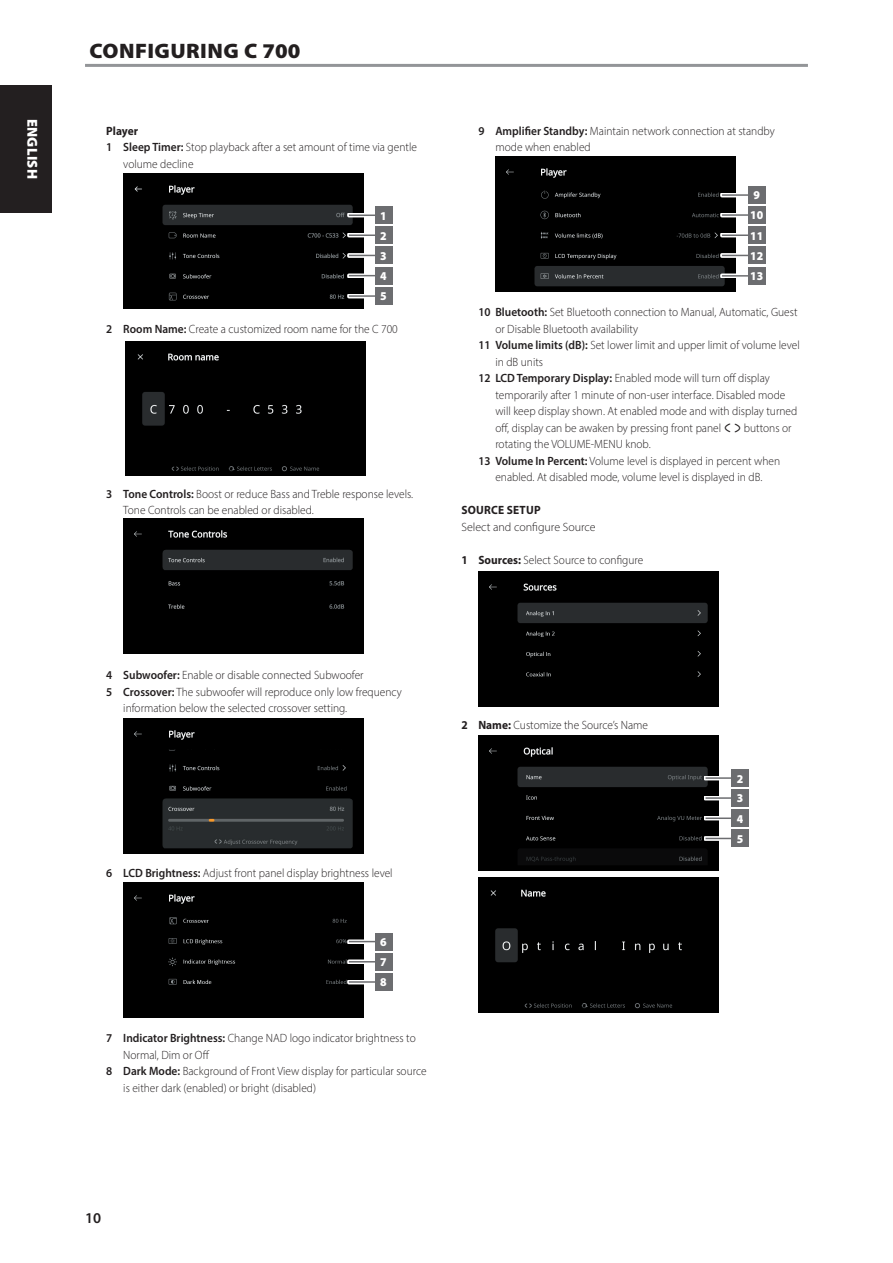
<style>
.page{position:relative;width:893px;height:1263px;background:#fff}
.page>*{position:absolute;margin:0;border:0;box-sizing:border-box;transform-origin:0 0}
.Body_copy_-_header{font:900 21px "Myriad Pro";letter-spacing:.02em;color:#231f20;scale:1.05 1}
.Misc_-_page_number{font:600 15px "Myriad Pro";color:#231f20}
.t1{font:900 14.4px "Myriad Pro";letter-spacing:.02em;color:#fff}
.Body_copy_-_indent_2{font:300 12px/16.5px "Myriad Pro";color:#231f20;scale:.95 1}
.Body_copy_-_indent_1{font:300 12px "Myriad Pro";color:#231f20;scale:.95 1}
.Body_copy_-_normal{font:300 12px "Myriad Pro";color:#231f20}
.Diagram_-_callouts{font:900 12px "Myriad Pro";color:#fff;scale:.95 1}
.Body_copy_-_sub-sect{font:700 12px "Myriad Pro";letter-spacing:.02em;color:#231f20;scale:.95 1}
.Body_copy_-_indent_1-2{font:700 12px "Myriad Pro";color:#231f20;scale:.95 1}
.s1{font-weight:600}
.s2{font-weight:700}
</style>
<div class="page">
<div style="left:0;top:85px;width:51px;height:128px;background:#231f20"></div>
<hr style="left:85px;top:64px;width:723px;height:3px;background:#939598">
<img style="left:495px;top:156px;width:240px;height:135px">
<img style="left:479px;top:571px;width:240px;height:135px">
<img style="left:479px;top:736px;width:240px;height:134px">
<div style="left:479px;top:878px;width:240px;height:134px;background:#000"></div>
<hr style="left:720px;top:193px;width:31px;height:4px;background:#fff">
<hr style="left:722px;top:194px;width:27px;height:2px;background:#6c6d70">
<div style="left:748px;top:186px;width:17px;height:17px;background:#6c6d70"></div>
<hr style="left:704px;top:776px;width:30px;height:4px;background:#fff">
<hr style="left:705px;top:777px;width:27px;height:2px;background:#6c6d70">
<div style="left:732px;top:769px;width:17px;height:17px;background:#6c6d70"></div>
<hr style="left:720px;top:213px;width:31px;height:4px;background:#fff">
<hr style="left:722px;top:214px;width:27px;height:2px;background:#6c6d70">
<div style="left:748px;top:206px;width:17px;height:17px;background:#6c6d70"></div>
<hr style="left:704px;top:796px;width:30px;height:4px;background:#fff">
<hr style="left:705px;top:797px;width:27px;height:2px;background:#6c6d70">
<div style="left:732px;top:789px;width:17px;height:17px;background:#6c6d70"></div>
<div style="left:720px;top:233px;width:31px;height:5px;background:#fff"></div>
<hr style="left:722px;top:234px;width:27px;height:2px;background:#6c6d70">
<div style="left:748px;top:227px;width:17px;height:17px;background:#6c6d70"></div>
<div style="left:704px;top:816px;width:30px;height:5px;background:#fff"></div>
<hr style="left:705px;top:817px;width:27px;height:2px;background:#6c6d70">
<div style="left:732px;top:810px;width:17px;height:17px;background:#6c6d70"></div>
<svg style="left:720px;top:253px;width:28px;height:5px"></svg>
<svg style="left:722px;top:255px;width:26px;height:1px"></svg>
<div style="left:748px;top:247px;width:17px;height:17px;background:#6c6d70"></div>
<svg style="left:704px;top:836px;width:28px;height:5px"></svg>
<svg style="left:705px;top:838px;width:27px;height:1px"></svg>
<div style="left:732px;top:830px;width:17px;height:17px;background:#6c6d70"></div>
<div style="left:720px;top:273px;width:31px;height:5px;background:#fff"></div>
<hr style="left:722px;top:275px;width:27px;height:2px;background:#6c6d70">
<div style="left:748px;top:267px;width:17px;height:17px;background:#6c6d70"></div>
<div style="left:126px;top:341px;width:240px;height:135px;background:#000"></div>
<img style="left:124px;top:519px;width:240px;height:135px">
<img style="left:124px;top:719px;width:240px;height:134px">
<div style="left:124px;top:882px;width:240px;height:135px;background:#000"></div>
<svg style="left:347px;top:939px;width:28px;height:5px"></svg>
<svg style="left:349px;top:941px;width:26px;height:1px"></svg>
<div style="left:375px;top:933px;width:17px;height:17px;background:#6c6d70"></div>
<svg style="left:347px;top:959px;width:28px;height:5px"></svg>
<svg style="left:349px;top:961px;width:26px;height:1px"></svg>
<div style="left:375px;top:953px;width:17px;height:17px;background:#6c6d70"></div>
<div style="left:347px;top:979px;width:30px;height:5px;background:#fff"></div>
<hr style="left:349px;top:981px;width:27px;height:2px;background:#6c6d70">
<div style="left:375px;top:973px;width:17px;height:17px;background:#6c6d70"></div>
<img style="left:124px;top:173px;width:240px;height:135px">
<div style="left:347px;top:213px;width:30px;height:5px;background:#fff"></div>
<hr style="left:349px;top:214px;width:27px;height:2px;background:#6c6d70">
<div style="left:375px;top:207px;width:17px;height:17px;background:#6c6d70"></div>
<div style="left:347px;top:233px;width:30px;height:5px;background:#fff"></div>
<hr style="left:349px;top:234px;width:27px;height:2px;background:#6c6d70">
<div style="left:375px;top:227px;width:17px;height:17px;background:#6c6d70"></div>
<svg style="left:347px;top:253px;width:28px;height:5px"></svg>
<svg style="left:349px;top:255px;width:26px;height:1px"></svg>
<div style="left:375px;top:247px;width:17px;height:17px;background:#6c6d70"></div>
<svg style="left:347px;top:273px;width:28px;height:5px"></svg>
<svg style="left:349px;top:275px;width:26px;height:1px"></svg>
<div style="left:375px;top:267px;width:17px;height:17px;background:#6c6d70"></div>
<hr style="left:347px;top:294px;width:30px;height:4px;background:#fff">
<hr style="left:349px;top:295px;width:27px;height:2px;background:#6c6d70">
<div style="left:375px;top:287px;width:17px;height:17px;background:#6c6d70"></div>
<p class="Body_copy_-_header" style="left:90px;top:37px;width:202px">CONFIGURING C 700</p>
<p class="t1" style="left:42px;top:119px;width:62px;rotate:90deg">ENGLISH</p>
<p class="Body_copy_-_indent_1-2" style="left:106px;top:123px;width:35px">Player</p>
<p class="Body_copy_-_indent_2" style="left:123px;top:139px;width:311px;text-indent:-17px"><span class="s1">1 Sleep Timer:</span> Stop playback after a set amount of time via gentle volume decline</p>
<p class="Diagram_-_callouts" style="left:380px;top:208px;width:8px">1</p>
<p class="Diagram_-_callouts" style="left:380px;top:228px;width:8px">2</p>
<p class="Diagram_-_callouts" style="left:380px;top:248px;width:8px">3</p>
<p class="Diagram_-_callouts" style="left:380px;top:268px;width:8px">4</p>
<p class="Diagram_-_callouts" style="left:380px;top:288px;width:8px">5</p>
<p class="Body_copy_-_indent_2" style="left:106px;top:320px;width:308px"><span class="s1">2 Room Name:</span> Create a customized room name for the C 700</p>
<p class="Body_copy_-_indent_2" style="left:123px;top:485px;width:307px;text-indent:-17px"><span class="s1">3 Tone Controls:</span> Boost or reduce Bass and Treble response levels.<br>Tone Controls can be enabled or disabled.</p>
<p class="Body_copy_-_indent_2" style="left:495px;top:122px;width:296px;text-indent:-17px"><span class="s1">9 Amplifier Standby:</span> Maintain network connection at standby mode when enabled</p>
<p class="Diagram_-_callouts" style="left:753px;top:187px;width:8px">9</p>
<p class="Diagram_-_callouts" style="left:750px;top:207px;width:15px">10</p>
<p class="Diagram_-_callouts" style="left:750px;top:228px;width:15px">11</p>
<p class="Diagram_-_callouts" style="left:750px;top:248px;width:15px">12</p>
<p class="Diagram_-_callouts" style="left:750px;top:268px;width:15px">13</p>
<p class="Body_copy_-_indent_2" style="left:495px;top:304px;width:320px;text-indent:-17px"><span class="s1">10 Bluetooth:</span> Set Bluetooth connection to Manual, Automatic, Guest or Disable Bluetooth availability</p>
<p class="Body_copy_-_indent_2" style="left:495px;top:337px;width:322px;text-indent:-17px"><span class="s1">11 Volume limits (dB):</span> Set lower limit and upper limit of volume level in dB units</p>
<p class="Body_copy_-_indent_2" style="left:495px;top:370px;width:319px;text-indent:-17px"><span class="s1">12 LCD Temporary Display:</span> Enabled mode will turn off display temporarily after 1 minute of non-user interface. Disabled mode will keep display shown. At enabled mode and with display turned off, display can be awaken by pressing front panel ▲ buttons or rotating the VOLUME-MENU knob.</p>
<p class="Body_copy_-_indent_2" style="left:478px;top:452px;width:319px;text-align:center"><span class="s1">13 Volume In Percent:</span> Volume level is displayed in percent when enabled. At disabled mode, volume level is displayed in dB.</p>
<p class="Body_copy_-_sub-sect" style="left:461px;top:502px;width:85px">SOURCE SETUP</p>
<p class="Body_copy_-_normal" style="left:461px;top:519px;width:136px">Select and configure Source</p>
<p class="Body_copy_-_indent_1" style="left:461px;top:552px;width:193px"><span class="s2">1 Sources:</span> Select Source to configure</p>
<p class="Body_copy_-_indent_2" style="left:106px;top:667px;width:272px"><span class="s1">4 Subwoofer:</span> Enable or disable connected Subwoofer</p>
<p class="Body_copy_-_indent_2" style="left:123px;top:683px;width:295px;text-indent:-17px"><span class="s1">5 Crossover:</span> The subwoofer will reproduce only low frequency information below the selected crossover setting.</p>
<p class="Body_copy_-_indent_1" style="left:461px;top:717px;width:198px"><span class="s2">2 Name:</span> Customize the Source’s Name</p>
<p class="Body_copy_-_indent_2" style="left:106px;top:865px;width:303px"><span class="s1">6 LCD Brightness:</span> Adjust front panel display brightness level</p>
<p class="Diagram_-_callouts" style="left:380px;top:934px;width:8px">6</p>
<p class="Diagram_-_callouts" style="left:380px;top:954px;width:8px">7</p>
<p class="Diagram_-_callouts" style="left:380px;top:974px;width:8px">8</p>
<p class="Body_copy_-_indent_2" style="left:123px;top:1030px;width:309px;text-indent:-17px"><span class="s1">7 Indicator Brightness:</span> Change NAD logo indicator brightness to<br>Normal, Dim or Off</p>
<p class="Body_copy_-_indent_2" style="left:123px;top:1063px;width:321px;text-indent:-17px"><span class="s1">8 Dark Mode:</span> Background of Front View display for particular source is either dark (enabled) or bright (disabled)</p>
<p class="Diagram_-_callouts" style="left:737px;top:770px;width:8px">2</p>
<p class="Diagram_-_callouts" style="left:737px;top:790px;width:8px">3</p>
<p class="Diagram_-_callouts" style="left:737px;top:811px;width:8px">4</p>
<p class="Diagram_-_callouts" style="left:737px;top:831px;width:8px">5</p>
<p class="Misc_-_page_number" style="left:85px;top:1208px;width:18px">10</p>
</div>
